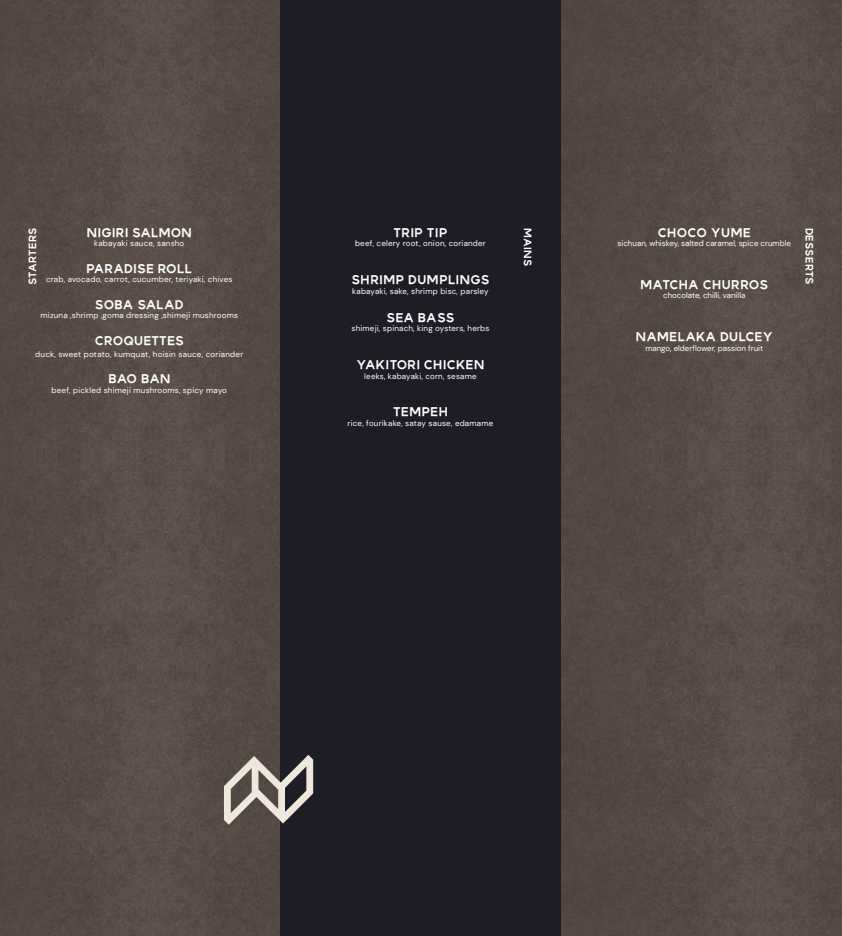
<style>
.page{position:relative;width:842px;height:936px;background:#fff}
.page>*{position:absolute;margin:0;border:0;box-sizing:border-box;transform-origin:0 0}
.t1{font:800 12px "SUIT";letter-spacing:.03em;color:#fff}
.t2{font:800 12px "SUIT";letter-spacing:.05em;color:#fff}
.t3{font:800 10px "SUIT";letter-spacing:.025em;color:#fff}
.t4{font:8px "DM Sans";letter-spacing:.025em;color:#fff}
.t5{font:8px "DM Sans";letter-spacing:-.005em;color:#fff}
</style>
<div class="page">
<img style="left:561px;top:0;width:281px;height:935px">
<img style="left:0;top:0;width:281px;height:935px">
<div style="left:281px;top:0;width:280px;height:935px;background:#1c1d25"></div>
<svg style="left:224px;top:754px;width:89px;height:70px"></svg>
<h1 class="t1" style="left:87px;top:226px;width:106px">NIGIRI SALMON</h1>
<p class="t4" style="left:94px;top:239px;width:92px">kabayaki sauce, sansho</p>
<h1 class="t1" style="left:87px;top:262px;width:107px">PARADISE ROLL</h1>
<p class="t4" style="left:46px;top:275px;width:188px">crab, avocado, carrot, cucumber, teriyaki, chives</p>
<h1 class="t1" style="left:95px;top:298px;width:91px">SOBA SALAD</h1>
<p class="t4" style="left:41px;top:311px;width:199px">mizuna ,shrimp ,goma dressing ,shimeji mushrooms</p>
<h1 class="t1" style="left:95px;top:334px;width:90px">CROQUETTES</h1>
<p class="t4" style="left:35px;top:349px;width:210px">duck, sweet potato, kumquat, hoisin sauce, coriander</p>
<h1 class="t1" style="left:108px;top:373px;width:63px">BAO BAN</h1>
<p class="t4" style="left:52px;top:385px;width:177px">beef, pickled shimeji mushrooms, spicy mayo</p>
<p class="t3" style="left:27px;top:285px;width:59px;rotate:-90deg">STARTERS</p>
<h1 class="t1" style="left:393px;top:226px;width:56px">TRIP TIP</h1>
<p class="t4" style="left:355px;top:239px;width:132px">beef, celery root, onion, coriander</p>
<h1 class="t2" style="left:351px;top:273px;width:140px">SHRIMP DUMPLINGS</h1>
<p class="t4" style="left:352px;top:286px;width:138px">kabayaki, sake, shrimp bisc, parsley</p>
<h1 class="t1" style="left:387px;top:311px;width:69px">SEA BASS</h1>
<p class="t4" style="left:351px;top:323px;width:139px">shimeji, spinach, king oysters, herbs</p>
<h1 class="t1" style="left:357px;top:358px;width:129px">YAKITORI CHICKEN</h1>
<p class="t4" style="left:364px;top:371px;width:114px">leeks, kabayaki, corn, sesame</p>
<h1 class="t1" style="left:393px;top:405px;width:56px">TEMPEH</h1>
<p class="t4" style="left:348px;top:418px;width:147px">rice, fourikake, satay sause, edamame</p>
<p class="t3" style="left:533px;top:228px;width:40px;rotate:90deg">MAINS</p>
<h1 class="t1" style="left:658px;top:226px;width:94px">CHOCO YUME</h1>
<p class="t5" style="left:618px;top:239px;width:175px">sichuan, whiskey, salted caramel, spice crumble</p>
<h1 class="t1" style="left:640px;top:278px;width:129px">MATCHA CHURROS</h1>
<p class="t5" style="left:663px;top:291px;width:84px">chocolate, chilli, vaniIla</p>
<h1 class="t1" style="left:636px;top:330px;width:138px">NAMELAKA DULCEY</h1>
<p class="t5" style="left:645px;top:343px;width:119px">mango, elderflower, passion fruit</p>
<p class="t3" style="left:815px;top:228px;width:58px;rotate:90deg">DESSERTS</p>
</div>
